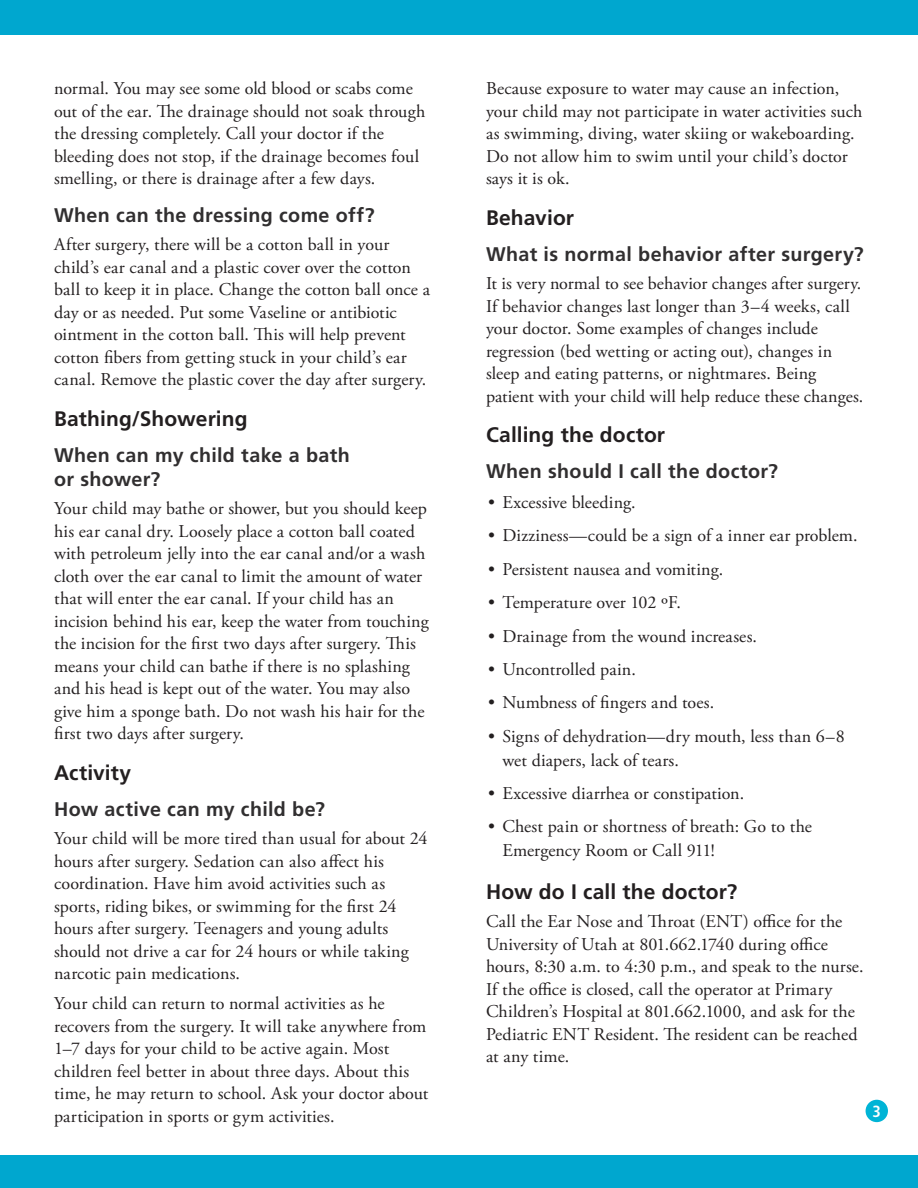
<style>
.page{position:relative;width:918px;height:1188px;background:#fff}
.page>*{position:absolute;margin:0;border:0;box-sizing:border-box;transform-origin:0 0}
.Level_1__h2{font:700 21px "Frutiger LT Std";letter-spacing:.005em;color:#231f20}
.Level_2__h3{font:700 19.65px/24px "Frutiger LT Std";letter-spacing:.015em;color:#312f30}
.Main__p{font:18px/22.5px "Adobe Garamond Pro";letter-spacing:.005em;color:#231f20}
.Page_number{font:700 condensed 16.2px "Frutiger LT Std";color:#fff}
</style>
<div class="page">
<div style="left:0;top:0;width:918px;height:35px;background:#00a7cf"></div>
<div style="left:866px;top:1100px;width:22px;height:22px;background:#00b4d6;border-radius:50%"></div>
<div style="left:0;top:1156px;width:918px;height:32px;background:#00a7cf"></div>
<p class="Main__p" style="left:54px;top:78px;width:373px">normal. You may see some old blood or scabs come out of the ear. The drainage should not soak through the dressing completely. Call your doctor if the bleeding does not stop, if the drainage becomes foul smelling, or there is drainage after a few days.</p>
<p class="Level_2__h3" style="left:54px;top:203px;width:322px">When can the dressing come off?</p>
<p class="Main__p" style="left:54px;top:234px;width:377px">After surgery, there will be a cotton ball in your child’s ear canal and a plastic cover over the cotton ball to keep it in place. Change the cotton ball once a day or as needed. Put some Vaseline or antibiotic ointment in the cotton ball. This will help prevent cotton fibers from getting stuck in your child’s ear canal. Remove the plastic cover the day after surgery.</p>
<p class="Level_1__h2" style="left:54px;top:406px;width:195px">Bathing/Showering</p>
<p class="Level_2__h3" style="left:54px;top:443px;width:297px">When can my child take a bath or shower?</p>
<p class="Main__p" style="left:54px;top:498px;width:376px">Your child may bathe or shower, but you should keep his ear canal dry. Loosely place a cotton ball coated with petroleum jelly into the ear canal and/or a wash cloth over the ear canal to limit the amount of water that will enter the ear canal. If your child has an incision behind his ear, keep the water from touching the incision for the first two days after surgery. This means your child can bathe if there is no splashing and his head is kept out of the water. You may also give him a sponge bath. Do not wash his hair for the first two days after surgery.</p>
<p class="Level_1__h2" style="left:54px;top:760px;width:79px">Activity</p>
<p class="Level_2__h3" style="left:54px;top:797px;width:272px">How active can my child be?</p>
<p class="Main__p" style="left:54px;top:828px;width:375px">Your child will be more tired than usual for about 24 hours after surgery. Sedation can also affect his coordination. Have him avoid activities such as sports, riding bikes, or swimming for the first 24 hours after surgery. Teenagers and young adults should not drive a car for 24 hours or while taking narcotic pain medications.</p>
<p class="Main__p" style="left:54px;top:993px;width:376px">Your child can return to normal activities as he recovers from the surgery. It will take anywhere from 1–7 days for your child to be active again. Most children feel better in about three days. About this time, he may return to school. Ask your doctor about participation in sports or gym activities.</p>
<p class="Main__p" style="left:486px;top:78px;width:378px">Because exposure to water may cause an infection, your child may not participate in water activities such as swimming, diving, water skiing or wakeboarding.<br>Do not allow him to swim until your child’s doctor says it is ok.</p>
<p class="Level_1__h2" style="left:486px;top:205px;width:90px">Behavior</p>
<p class="Level_2__h3" style="left:486px;top:242px;width:379px">What is normal behavior after surgery?</p>
<p class="Main__p" style="left:486px;top:273px;width:379px">It is very normal to see behavior changes after surgery.<br>If behavior changes last longer than 3–4 weeks, call your doctor. Some examples of changes include regression (bed wetting or acting out), changes in sleep and eating patterns, or nightmares. Being patient with your child will help reduce these changes.</p>
<p class="Level_1__h2" style="left:486px;top:422px;width:181px">Calling the doctor</p>
<p class="Level_2__h3" style="left:486px;top:459px;width:294px">When should I call the doctor?</p>
<p class="Main__p" style="left:488px;top:492px;width:149px">• Excessive bleeding.</p>
<p class="Main__p" style="left:488px;top:525px;width:371px">• Dizziness—could be a sign of a inner ear problem.</p>
<p class="Main__p" style="left:488px;top:558px;width:237px">• Persistent nausea and vomiting.</p>
<p class="Main__p" style="left:488px;top:592px;width:194px">• Temperature over 102 ºF.</p>
<p class="Main__p" style="left:488px;top:625px;width:270px">• Drainage from the wound increases.</p>
<p class="Main__p" style="left:488px;top:659px;width:149px">• Uncontrolled pain.</p>
<p class="Main__p" style="left:488px;top:692px;width:227px">• Numbness of fingers and toes.</p>
<p class="Main__p" style="left:502px;top:725px;width:344px;line-height:24px;text-indent:-14px">• Signs of dehydration—dry mouth, less than 6–8 wet diapers, lack of tears.</p>
<p class="Main__p" style="left:488px;top:783px;width:257px">• Excessive diarrhea or constipation.</p>
<p class="Main__p" style="left:502px;top:815px;width:311px;line-height:24px;text-indent:-14px">• Chest pain or shortness of breath: Go to the<br>Emergency Room or Call 911!</p>
<p class="Level_1__h2" style="left:486px;top:879px;width:253px">How do I call the doctor?</p>
<p class="Main__p" style="left:486px;top:911px;width:379px">Call the Ear Nose and Throat (ENT) office for the University of Utah at 801.662.1740 during office hours, 8:30 a.m. to 4:30 p.m., and speak to the nurse.<br>If the office is closed, call the operator at Primary Children’s Hospital at 801.662.1000, and ask for the Pediatric ENT Resident. The resident can be reached at any time.</p>
<p class="Page_number" style="left:873px;top:1101px;width:10px">3</p>
</div>
